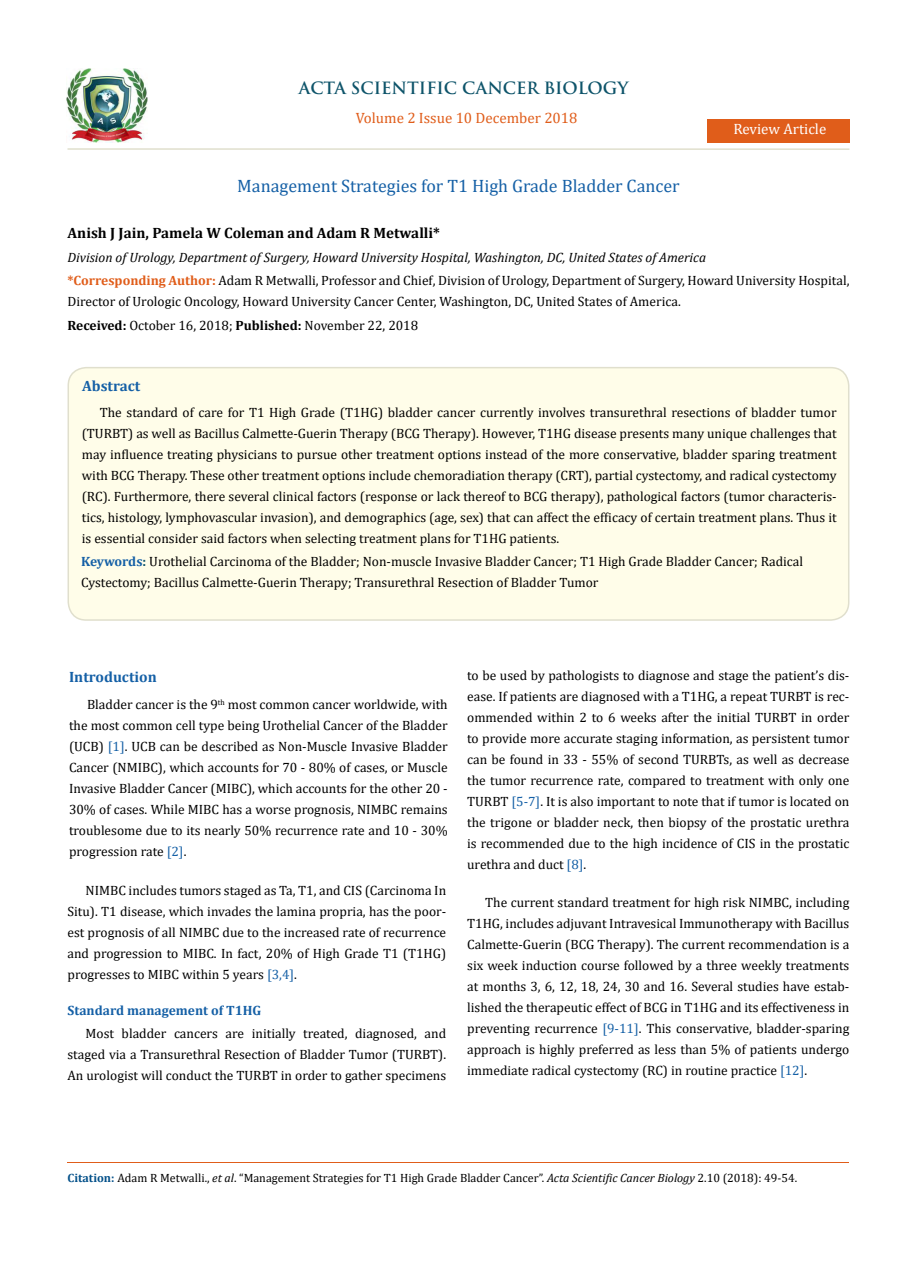
<style>
.page{position:relative;width:917px;height:1262px;background:#fff}
.page>*{position:absolute;margin:0;border:0;box-sizing:border-box;transform-origin:0 0}
.t1{font:18px "Cambria";color:#1560a6}
.t2{font:700 16.5px "Trajan Pro";color:#0e546a}
.t3{font:700 15px "Cambria";color:#000}
.t4{font:15px "Cambria";color:#e05d1a}
.t5{font:700 15px "Cambria";color:#1560a6}
.t6{font:15px "Cambria";color:#fff}
.t7{font:13.5px/21px "Cambria";color:#000;text-align:justify}
.t8{font:italic 13.5px/23.2px "Cambria";color:#000}
.t9{font:700 13.5px "Cambria";color:#1560a6}
.t10{font:12px "Cambria";color:#000}
.s1{font-weight:700;font-style:normal;color:#e05d1a}
.s2{font-style:normal}
.s3{font-weight:700}
.s4{font-weight:700;color:#1560a6}
.s5{font-weight:700;color:#0e546a}
.s6{color:#1560a6}
.s7{font-weight:700;color:#035089}
.s8{font-style:italic}
</style>
<div class="page">
<img style="left:67px;top:68px;width:80px;height:74px">
<div style="left:707px;top:119px;width:142px;height:23px;background:#e05d1a"></div>
<div style="left:68px;top:368px;width:780px;height:252px;background:#fffde9;border-radius:18px"></div>
<div style="left:67px;top:367px;width:782px;height:254px;border:2px solid #e0dfcd;border-radius:18px"></div>
<hr style="left:67px;top:1162px;width:782px;height:1px;background:#e05d1a">
<hr style="left:67px;top:148px;width:782px;height:2px;background:#e0dfcd">
<p class="t2" style="left:299px;top:77px;width:331px">ACTA SCIENTIFIC CANCER BIOLOGY</p>
<p class="t4" style="left:356px;top:109px;width:223px">Volume 2 Issue 10 December 2018</p>
<p class="t6" style="left:733px;top:120px;width:94px">Review Article</p>
<h1 class="t1" style="left:237px;top:175px;width:444px">Management Strategies for T1 High Grade Bladder Cancer</h1>
<p class="t3" style="left:67px;top:222px;width:374px">Anish J Jain, Pamela W Coleman and Adam R Metwalli*</p>
<p class="t8" style="left:67px;top:245px;width:783px">Division of Urology, Department of Surgery, Howard University Hospital, Washington, DC, United States of America<br><span class="s1">*Corresponding Author:</span> <span class="s2">Adam R Metwalli, Professor and Chief, Division of Urology, Department of Surgery, Howard University Hospital,</span></p>
<p class="t7" style="left:67px;top:291px;width:614px">Director of Urologic Oncology, Howard University Cancer Center, Washington, DC, United States of America.</p>
<p class="t7" style="left:67px;top:315px;width:352px"><span class="s3">Received:</span> October 16, 2018; <span class="s3">Published:</span> November 22, 2018</p>
<p class="t5" style="left:82px;top:375px;width:60px">Abstract</p>
<p class="t7" style="left:82px;top:401px;width:756px;text-indent:18px">The standard of care for T1 High Grade (T1HG) bladder cancer currently involves transurethral resections of bladder tumor (TURBT) as well as Bacillus Calmette-Guerin Therapy (BCG Therapy). However, T1HG disease presents many unique challenges that may influence treating physicians to pursue other treatment options instead of the more conservative, bladder sparing treatment with BCG Therapy. These other treatment options include chemoradiation therapy (CRT), partial cystectomy, and radical cystectomy (RC). Furthermore, there several clinical factors (response or lack thereof to BCG therapy), pathological factors (tumor characteris&shy;tics, histology, lymphovascular invasion), and demographics (age, sex) that can affect the efficacy of certain treatment plans. Thus it is essential consider said factors when selecting treatment plans for T1HG patients.</p>
<p class="t7" style="left:81px;top:550px;width:723px"><span class="s4">Keywords</span><span class="s5">:</span> Urothelial Carcinoma of the Bladder; Non-muscle Invasive Bladder Cancer; T1 High Grade Bladder Cancer; Radical<br>Cystectomy; Bacillus Calmette-Guerin Therapy; Transurethral Resection of Bladder Tumor</p>
<p class="t5" style="left:69px;top:666px;width:89px">Introduction</p>
<p class="t7" style="left:69px;top:694px;width:380px;text-indent:18px">Bladder cancer is the 9<sup>th</sup> most common cancer worldwide, with the most common cell type being Urothelial Cancer of the Bladder (UCB) <span class="s6">[1]</span>. UCB can be described as Non-Muscle Invasive Bladder Cancer (NMIBC), which accounts for 70 - 80% of cases, or Muscle Invasive Bladder Cancer (MIBC), which accounts for the other 20 - 30% of cases. While MIBC has a worse prognosis, NIMBC remains troublesome due to its nearly 50% recurrence rate and 10 - 30% progression rate <span class="s6">[2]</span>.</p>
<p class="t7" style="left:67px;top:879px;width:380px;text-indent:18px">NIMBC includes tumors staged as Ta, T1, and CIS (Carcinoma In Situ). T1 disease, which invades the lamina propria, has the poor&shy;est prognosis of all NIMBC due to the increased rate of recurrence and progression to MIBC. In fact, 20% of High Grade T1 (T1HG) progresses to MIBC within 5 years <span class="s6">[3,4]</span>.</p>
<p class="t9" style="left:67px;top:1000px;width:195px">Standard management of T1HG</p>
<p class="t7" style="left:67px;top:1023px;width:380px;text-indent:18px">Most bladder cancers are initially treated, diagnosed, and staged via a Transurethral Resection of Bladder Tumor (TURBT).<br>An urologist will conduct the TURBT in order to gather specimens</p>
<p class="t7" style="left:467px;top:665px;width:384px">to be used by pathologists to diagnose and stage the patient’s dis&shy;ease. If patients are diagnosed with a T1HG, a repeat TURBT is rec&shy;ommended within 2 to 6 weeks after the initial TURBT in order to provide more accurate staging information, as persistent tumor can be found in 33 - 55% of second TURBTs, as well as decrease the tumor recurrence rate, compared to treatment with only one TURBT <span class="s6">[5-7]</span>. It is also important to note that if tumor is located on the trigone or bladder neck, then biopsy of the prostatic urethra is recommended due to the high incidence of CIS in the prostatic urethra and duct <span class="s6">[8]</span>.</p>
<p class="t7" style="left:467px;top:891px;width:384px;text-indent:18px">The current standard treatment for high risk NIMBC, including T1HG, includes adjuvant Intravesical Immunotherapy with Bacillus Calmette-Guerin (BCG Therapy). The current recommendation is a six week induction course followed by a three weekly treatments at months 3, 6, 12, 18, 24, 30 and 16. Several studies have estab&shy;lished the therapeutic effect of BCG in T1HG and its effectiveness in preventing recurrence <span class="s6">[9-11]</span>. This conservative, bladder-sparing approach is highly preferred as less than 5% of patients undergo immediate radical cystectomy (RC) in routine practice <span class="s6">[12]</span>.</p>
<p class="t10" style="left:67px;top:1170px;width:731px"><span class="s7">Citation:</span> Adam R Metwalli., <span class="s8">et al</span>. “Management Strategies for T1 High Grade Bladder Cancer”. <span class="s8">Acta Scientific Cancer Biology</span> 2.10 (2018): 49-54.</p>
</div>
